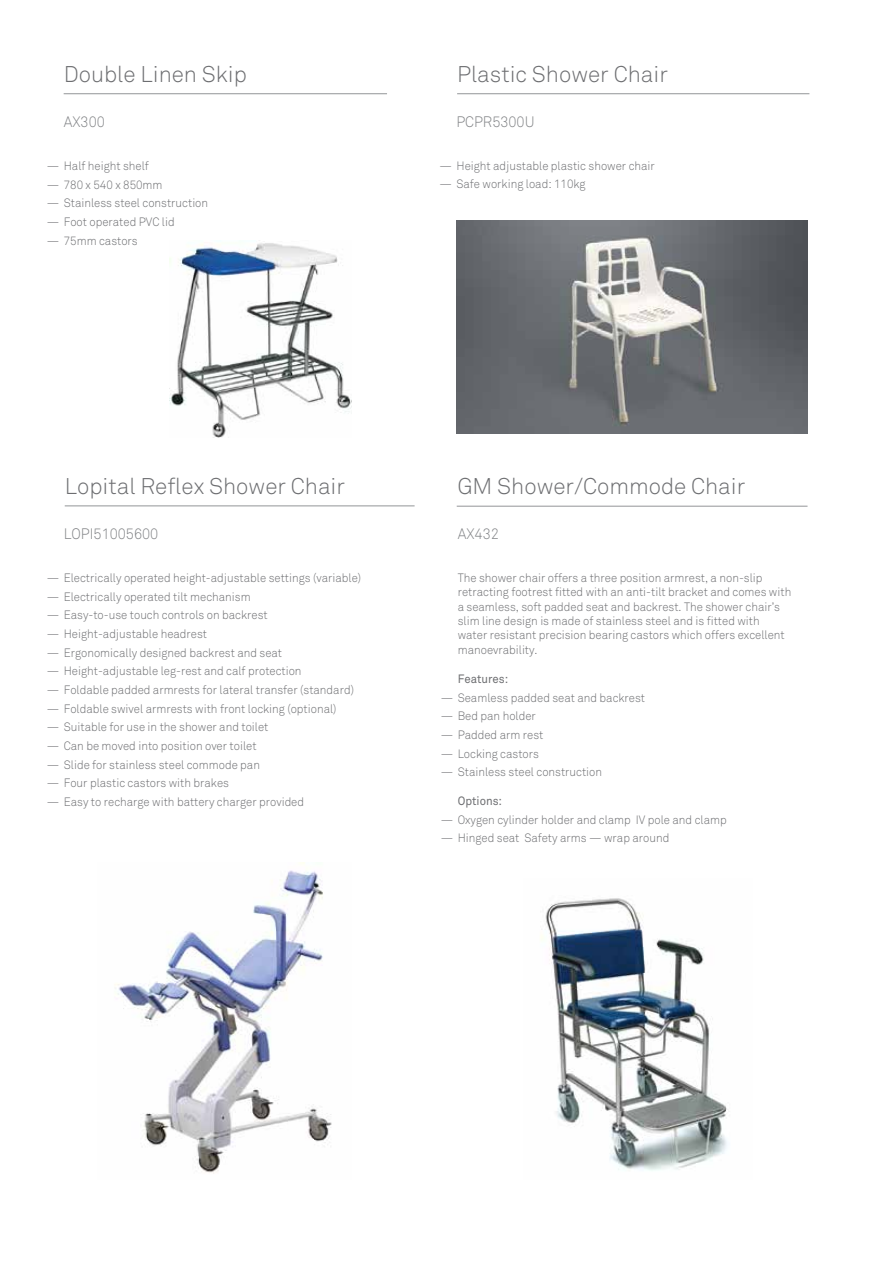
<style>
.page{position:relative;width:893px;height:1263px;background:#fff}
.page>*{position:absolute;margin:0;border:0;box-sizing:border-box;transform-origin:0 0}
.t1{font:300 22.5px "Akkurat";color:#6d6e71}
.t2{font:300 15px "Akkurat";color:#808285;scale:.95 1}
.t3{font:300 12px/14.4px "Akkurat";color:#6d6e71;scale:.95 1}
.t4{font:12px "Akkurat";color:#6d6e71;scale:.95 1}
</style>
<div class="page">
<hr style="left:457px;top:93px;width:352px;height:1px;background:#939598">
<img style="left:457px;top:220px;width:350px;height:213px">
<img style="left:541px;top:898px;width:186px;height:273px">
<img style="left:115px;top:863px;width:217px;height:311px">
<hr style="left:65px;top:506px;width:350px;height:1px;background:#939598">
<hr style="left:457px;top:506px;width:350px;height:1px;background:#939598">
<img style="left:170px;top:243px;width:181px;height:194px">
<hr style="left:64px;top:93px;width:323px;height:1px;background:#939598">
<h1 class="t1" style="left:64px;top:61px;width:185px">Double Linen Skip</h1>
<p class="t2" style="left:64px;top:113px;width:45px">AX300</p>
<p class="t3" style="left:47px;top:159px;width:109px">— Half height shelf</p>
<p class="t3" style="left:47px;top:177px;width:123px">— 780 x 540 x 850mm</p>
<p class="t3" style="left:47px;top:196px;width:171px">— Stainless steel construction</p>
<p class="t3" style="left:47px;top:215px;width:136px">— Foot operated PVC lid</p>
<p class="t3" style="left:47px;top:233px;width:97px">— 75mm castors</p>
<h1 class="t1" style="left:457px;top:61px;width:212px">Plastic Shower Chair</h1>
<p class="t2" style="left:456px;top:113px;width:84px">PCPR5300U</p>
<p class="t3" style="left:439px;top:159px;width:228px">— Height adjustable plastic shower chair</p>
<p class="t3" style="left:439px;top:177px;width:155px">— Safe working load: 110kg</p>
<h1 class="t1" style="left:65px;top:473px;width:282px">Lopital Reflex Shower Chair</h1>
<h1 class="t1" style="left:457px;top:473px;width:289px">GM Shower/Commode Chair</h1>
<p class="t2" style="left:64px;top:525px;width:101px">LOPI51005600</p>
<p class="t3" style="left:47px;top:571px;width:332px">— Electrically operated height-adjustable settings (variable)</p>
<p class="t3" style="left:47px;top:590px;width:216px">— Electrically operated tilt mechanism</p>
<p class="t3" style="left:47px;top:608px;width:234px">— Easy-to-use touch controls on backrest</p>
<p class="t3" style="left:47px;top:627px;width:170px">— Height-adjustable headrest</p>
<p class="t3" style="left:47px;top:646px;width:249px">— Ergonomically designed backrest and seat</p>
<p class="t3" style="left:47px;top:664px;width:270px">— Height-adjustable leg-rest and calf protection</p>
<p class="t3" style="left:47px;top:683px;width:325px">— Foldable padded armrests for lateral transfer (standard)</p>
<p class="t3" style="left:47px;top:701px;width:307px">— Foldable swivel armrests with front locking (optional)</p>
<p class="t3" style="left:47px;top:720px;width:235px">— Suitable for use in the shower and toilet</p>
<p class="t3" style="left:47px;top:739px;width:222px">— Can be moved into position over toilet</p>
<p class="t3" style="left:47px;top:757px;width:226px">— Slide for stainless steel commode pan</p>
<p class="t3" style="left:47px;top:776px;width:193px">— Four plastic castors with brakes</p>
<p class="t3" style="left:47px;top:795px;width:272px">— Easy to recharge with battery charger provided</p>
<p class="t2" style="left:458px;top:525px;width:45px">AX432</p>
<p class="t3" style="left:458px;top:571px;width:353px">The shower chair offers a three position armrest, a non-slip retracting footrest fitted with an anti-tilt bracket and comes with a seamless, soft padded seat and backrest. The shower chair’s slim line design is made of stainless steel and is fitted with water resistant precision bearing castors which offers excellent manoevrability.</p>
<p class="t4" style="left:458px;top:671px;width:55px">Features:</p>
<p class="t3" style="left:441px;top:690px;width:217px">— Seamless padded seat and backrest</p>
<p class="t3" style="left:441px;top:709px;width:102px">— Bed pan holder</p>
<p class="t3" style="left:441px;top:728px;width:110px">— Padded arm rest</p>
<p class="t3" style="left:441px;top:746px;width:105px">— Locking castors</p>
<p class="t3" style="left:441px;top:765px;width:171px">— Stainless steel construction</p>
<p class="t4" style="left:458px;top:794px;width:48px">Options:</p>
<p class="t3" style="left:441px;top:812px;width:303px">— Oxygen cylinder holder and clamp IV pole and clamp</p>
<p class="t3" style="left:441px;top:831px;width:242px">— Hinged seat Safety arms — wrap around</p>
</div>
